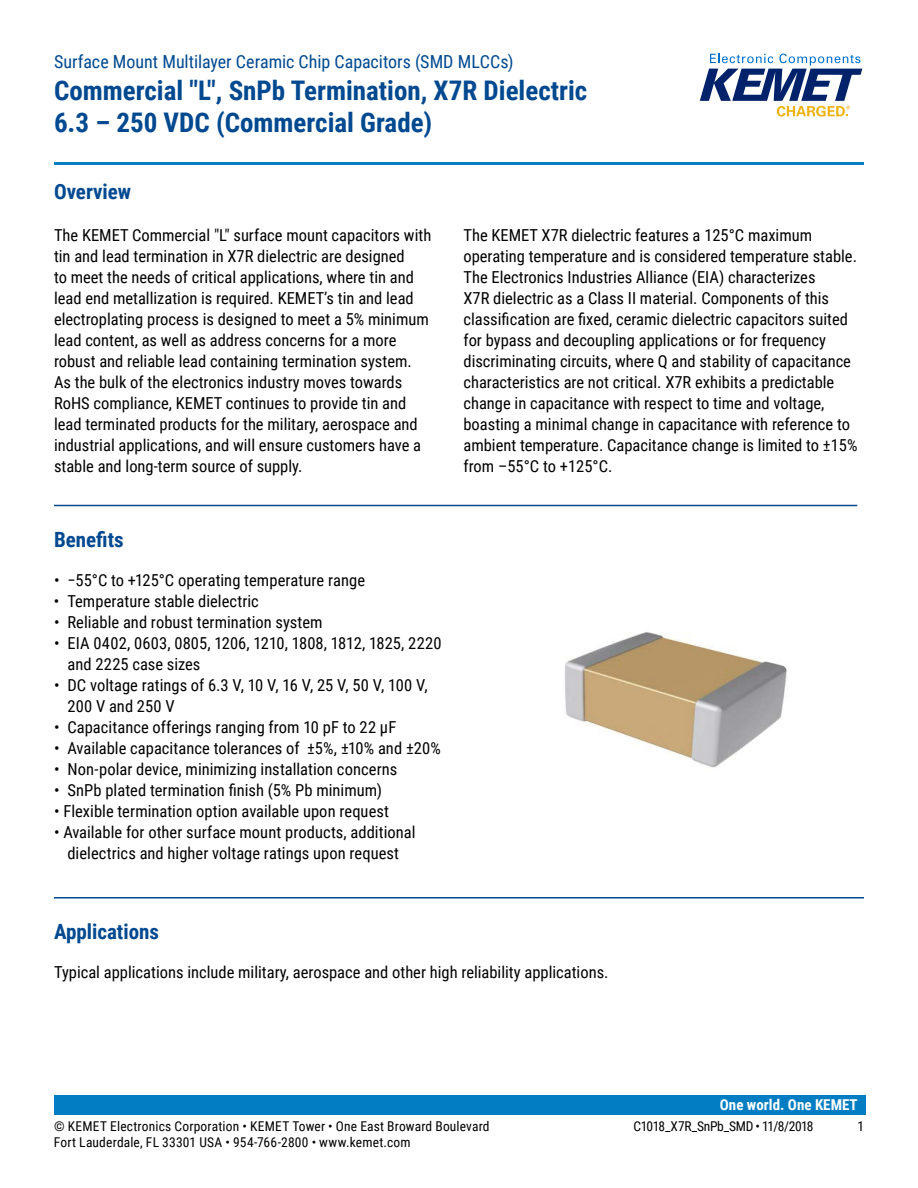
<style>
.page{position:relative;width:918px;height:1188px;background:#fff}
.page>*{position:absolute;margin:0;border:0;box-sizing:border-box;transform-origin:0 0}
.t1{font:700 27px/32.4px "Roboto Condensed";color:#004990}
.t2{font:700 21px "Roboto Condensed";color:#004990}
.t3{font:18px "Roboto Condensed";color:#004990}
.t4{font:16.5px/21px "Roboto Condensed";color:#000}
.t5{font:700 15px "Roboto Condensed";color:#fff}
.t6{font:13.5px "Roboto Condensed";letter-spacing:.015em;color:#000}
.t7{font:13.5px "Roboto Condensed";letter-spacing:-.025em;color:#000}
</style>
<div class="page">
<svg style="left:700px;top:54px;width:162px;height:63px"></svg>
<hr style="left:54px;top:162px;width:810px;height:3px;background:#007dc3">
<div style="left:54px;top:1095px;width:811px;height:20px;background:#007dc3"></div>
<hr style="left:54px;top:505px;width:803px;height:1px;background:#004990">
<hr style="left:54px;top:897px;width:810px;height:1px;background:#004990">
<img style="left:564px;top:632px;width:223px;height:136px">
<p class="t3" style="left:54px;top:48px;width:461px">Surface Mount Multilayer Ceramic Chip Capacitors (SMD MLCCs)</p>
<h1 class="t1" style="left:54px;top:73px;width:535px">Commercial "L", SnPb Termination, X7R Dielectric<br>6.3 – 250 VDC (Commercial Grade)</h1>
<p class="t2" style="left:54px;top:177px;width:79px">Overview</p>
<p class="t4" style="left:54px;top:224px;width:379px">The KEMET Commercial "L" surface mount capacitors with tin and lead termination in X7R dielectric are designed<br>to meet the needs of critical applications, where tin and lead end metallization is required. KEMET’s tin and lead electroplating process is designed to meet a 5% minimum lead content, as well as address concerns for a more robust and reliable lead containing termination system.<br>As the bulk of the electronics industry moves towards RoHS compliance, KEMET continues to provide tin and lead terminated products for the military, aerospace and industrial applications, and will ensure customers have a stable and long-term source of supply.</p>
<p class="t4" style="left:463px;top:224px;width:396px">The KEMET X7R dielectric features a 125°C maximum operating temperature and is considered temperature stable.<br>The Electronics Industries Alliance (EIA) characterizes<br>X7R dielectric as a Class II material. Components of this classification are fixed, ceramic dielectric capacitors suited for bypass and decoupling applications or for frequency discriminating circuits, where Q and stability of capacitance characteristics are not critical. X7R exhibits a predictable change in capacitance with respect to time and voltage, boasting a minimal change in capacitance with reference to ambient temperature. Capacitance change is limited to ±15% from –55°C to +125°C.</p>
<p class="t2" style="left:54px;top:525px;width:71px">Benefits</p>
<p class="t4" style="left:54px;top:569px;width:313px">• −55°C to +125°C operating temperature range</p>
<p class="t4" style="left:54px;top:590px;width:206px">• Temperature stable dielectric</p>
<p class="t4" style="left:54px;top:611px;width:270px">• Reliable and robust termination system</p>
<p class="t4" style="left:67px;top:632px;width:376px;text-indent:-13px">• EIA 0402, 0603, 0805, 1206, 1210, 1808, 1812, 1825, 2220 and 2225 case sizes</p>
<p class="t4" style="left:67px;top:674px;width:362px;text-indent:-13px">• DC voltage ratings of 6.3 V, 10 V, 16 V, 25 V, 50 V, 100 V,<br>200 V and 250 V</p>
<p class="t4" style="left:54px;top:716px;width:344px">• Capacitance offerings ranging from 10 pF to 22 μF</p>
<p class="t4" style="left:54px;top:737px;width:388px">• Available capacitance tolerances of ±5%, ±10% and ±20%</p>
<p class="t4" style="left:54px;top:758px;width:345px">• Non-polar device, minimizing installation concerns</p>
<p class="t4" style="left:54px;top:779px;width:329px">• SnPb plated termination finish (5% Pb minimum)</p>
<p class="t4" style="left:54px;top:800px;width:336px">• Flexible termination option available upon request</p>
<p class="t4" style="left:54px;top:821px;width:363px;text-align:center">• Available for other surface mount products, additional dielectrics and higher voltage ratings upon request</p>
<p class="t2" style="left:54px;top:917px;width:107px">Applications</p>
<p class="t4" style="left:54px;top:961px;width:556px">Typical applications include military, aerospace and other high reliability applications.</p>
<p class="t5" style="left:720px;top:1094px;width:139px">One world. One KEMET</p>
<p class="t6" style="left:54px;top:1116px;width:437px">© KEMET Electronics Corporation • KEMET Tower • One East Broward Boulevard</p>
<p class="t7" style="left:634px;top:1116px;width:182px">C1018_X7R_SnPb_SMD • 11/8/2018</p>
<p class="t6" style="left:857px;top:1116px;width:8px">1</p>
<p class="t6" style="left:54px;top:1133px;width:358px">Fort Lauderdale, FL 33301 USA • 954-766-2800 • www.kemet.com</p>
</div>
